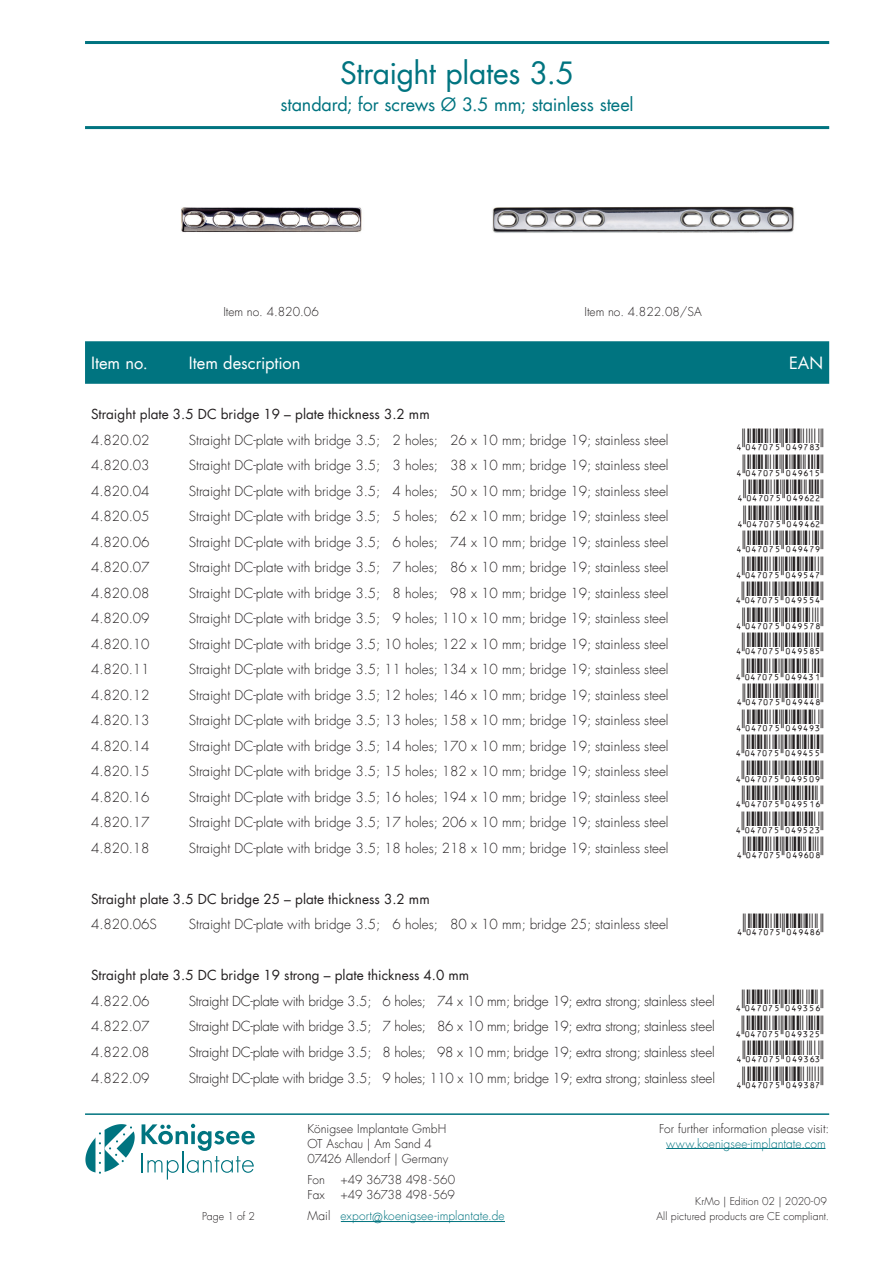
<style>
.page{position:relative;width:893px;height:1263px;background:#fff}
.page>*{position:absolute;margin:0;border:0;box-sizing:border-box;transform-origin:0 0}
.t1{font:30px "Futura Com";letter-spacing:-.01em;color:#007480}
.t2{font:18px "Futura Com";letter-spacing:-.01em;color:#007480}
.t3{font:16.5px "Futura Com";color:#fff}
.t4{font:300 13.5px "Futura Com";color:#231f20}
.t5{font:300 13.5px "Futura Com";letter-spacing:-.02em;color:#231f20}
.t6{font:13.5px "Futura Com";color:#231f20}
.t7{font:300 12px/15px "Futura Com";color:#231f20}
.t8{font:300 12px/21.3px "Futura Com";letter-spacing:.005em;color:#007480}
.t9{font:300 12px "Futura Com";letter-spacing:-.02em;color:#231f20}
.t10{font:300 10.5px "Futura Com";letter-spacing:.005em;color:#231f20}
.s1{color:#231f20}
.s2{font-size:13.5px}
</style>
<div class="page">
<hr style="left:85px;top:41px;width:744px;height:3px;background:#007480">
<hr style="left:85px;top:126px;width:744px;height:3px;background:#007480">
<hr style="left:85px;top:1113px;width:744px;height:2px;background:#007480">
<hr style="left:666px;top:1148px;width:159px;height:1px;background:#007480">
<hr style="left:141px;top:1152px;width:2px;height:20px;background:#007480">
<svg style="left:142px;top:1124px;width:113px;height:55px"></svg>
<svg style="left:85px;top:1124px;width:50px;height:50px"></svg>
<hr style="left:341px;top:1221px;width:164px;height:1px;background:#007480">
<div style="left:85px;top:341px;width:744px;height:43px;background:#007480"></div>
<img style="left:181px;top:206px;width:614px;height:27px">
<h1 class="t1" style="left:340px;top:52px;width:236px">Straight plates 3.5</h1>
<h2 class="t2" style="left:281px;top:92px;width:355px">standard; for screws Ø 3.5 mm; stainless steel</h2>
<p class="t7" style="left:223px;top:305px;width:97px">Item no. 4.820.06</p>
<p class="t7" style="left:584px;top:305px;width:119px">Item no. 4.822.08/SA</p>
<p class="t3" style="left:91px;top:352px;width:58px">Item no.</p>
<p class="t3" style="left:189px;top:352px;width:113px">Item description</p>
<p class="t3" style="left:789px;top:352px;width:36px">EAN</p>
<p class="t6" style="left:91px;top:405px;width:340px">Straight plate 3.5 DC bridge 19 – plate thickness 3.2 mm</p>
<p class="t4" style="left:91px;top:431px;width:60px">4.820.02</p>
<p class="t4" style="left:189px;top:431px;width:481px">Straight DC-plate with bridge 3.5; 2 holes; 26 x 10 mm; bridge 19; stainless steel</p>
<p class="t4" style="left:91px;top:456px;width:60px">4.820.03</p>
<p class="t4" style="left:189px;top:456px;width:481px">Straight DC-plate with bridge 3.5; 3 holes; 38 x 10 mm; bridge 19; stainless steel</p>
<p class="t4" style="left:91px;top:482px;width:60px">4.820.04</p>
<p class="t4" style="left:189px;top:482px;width:481px">Straight DC-plate with bridge 3.5; 4 holes; 50 x 10 mm; bridge 19; stainless steel</p>
<p class="t4" style="left:91px;top:507px;width:60px">4.820.05</p>
<p class="t4" style="left:189px;top:507px;width:481px">Straight DC-plate with bridge 3.5; 5 holes; 62 x 10 mm; bridge 19; stainless steel</p>
<p class="t4" style="left:91px;top:533px;width:60px">4.820.06</p>
<p class="t4" style="left:189px;top:533px;width:481px">Straight DC-plate with bridge 3.5; 6 holes; 74 x 10 mm; bridge 19; stainless steel</p>
<p class="t4" style="left:91px;top:558px;width:60px">4.820.07</p>
<p class="t4" style="left:189px;top:558px;width:481px">Straight DC-plate with bridge 3.5; 7 holes; 86 x 10 mm; bridge 19; stainless steel</p>
<p class="t4" style="left:91px;top:584px;width:60px">4.820.08</p>
<p class="t4" style="left:189px;top:584px;width:481px">Straight DC-plate with bridge 3.5; 8 holes; 98 x 10 mm; bridge 19; stainless steel</p>
<p class="t4" style="left:91px;top:609px;width:60px">4.820.09</p>
<p class="t4" style="left:189px;top:609px;width:481px">Straight DC-plate with bridge 3.5; 9 holes; 110 x 10 mm; bridge 19; stainless steel</p>
<p class="t4" style="left:91px;top:635px;width:60px">4.820.10</p>
<p class="t4" style="left:189px;top:635px;width:481px">Straight DC-plate with bridge 3.5; 10 holes; 122 x 10 mm; bridge 19; stainless steel</p>
<p class="t4" style="left:91px;top:660px;width:60px">4.820.11</p>
<p class="t4" style="left:189px;top:660px;width:481px">Straight DC-plate with bridge 3.5; 11 holes; 134 x 10 mm; bridge 19; stainless steel</p>
<p class="t4" style="left:91px;top:686px;width:60px">4.820.12</p>
<p class="t4" style="left:189px;top:686px;width:481px">Straight DC-plate with bridge 3.5; 12 holes; 146 x 10 mm; bridge 19; stainless steel</p>
<p class="t4" style="left:91px;top:711px;width:60px">4.820.13</p>
<p class="t4" style="left:189px;top:711px;width:481px">Straight DC-plate with bridge 3.5; 13 holes; 158 x 10 mm; bridge 19; stainless steel</p>
<p class="t4" style="left:91px;top:737px;width:60px">4.820.14</p>
<p class="t4" style="left:189px;top:737px;width:481px">Straight DC-plate with bridge 3.5; 14 holes; 170 x 10 mm; bridge 19; stainless steel</p>
<p class="t4" style="left:91px;top:762px;width:60px">4.820.15</p>
<p class="t4" style="left:189px;top:762px;width:481px">Straight DC-plate with bridge 3.5; 15 holes; 182 x 10 mm; bridge 19; stainless steel</p>
<p class="t4" style="left:91px;top:788px;width:60px">4.820.16</p>
<p class="t4" style="left:189px;top:788px;width:481px">Straight DC-plate with bridge 3.5; 16 holes; 194 x 10 mm; bridge 19; stainless steel</p>
<p class="t4" style="left:91px;top:814px;width:60px">4.820.17</p>
<p class="t4" style="left:189px;top:814px;width:481px">Straight DC-plate with bridge 3.5; 17 holes; 206 x 10 mm; bridge 19; stainless steel</p>
<p class="t4" style="left:91px;top:839px;width:60px">4.820.18</p>
<p class="t4" style="left:189px;top:839px;width:481px">Straight DC-plate with bridge 3.5; 18 holes; 218 x 10 mm; bridge 19; stainless steel</p>
<p class="t6" style="left:91px;top:890px;width:340px">Straight plate 3.5 DC bridge 25 – plate thickness 3.2 mm</p>
<p class="t4" style="left:91px;top:916px;width:67px">4.820.06S</p>
<p class="t4" style="left:189px;top:916px;width:481px">Straight DC-plate with bridge 3.5; 6 holes; 80 x 10 mm; bridge 25; stainless steel</p>
<p class="t6" style="left:91px;top:966px;width:380px">Straight plate 3.5 DC bridge 19 strong – plate thickness 4.0 mm</p>
<p class="t4" style="left:91px;top:992px;width:60px">4.822.06</p>
<p class="t5" style="left:189px;top:992px;width:528px">Straight DC-plate with bridge 3.5; 6 holes; 74 x 10 mm; bridge 19; extra strong; stainless steel</p>
<p class="t4" style="left:91px;top:1018px;width:60px">4.822.07</p>
<p class="t5" style="left:189px;top:1018px;width:528px">Straight DC-plate with bridge 3.5; 7 holes; 86 x 10 mm; bridge 19; extra strong; stainless steel</p>
<p class="t4" style="left:91px;top:1043px;width:60px">4.822.08</p>
<p class="t5" style="left:189px;top:1043px;width:528px">Straight DC-plate with bridge 3.5; 8 holes; 98 x 10 mm; bridge 19; extra strong; stainless steel</p>
<p class="t4" style="left:91px;top:1069px;width:60px">4.822.09</p>
<p class="t5" style="left:189px;top:1069px;width:528px">Straight DC-plate with bridge 3.5; 9 holes; 110 x 10 mm; bridge 19; extra strong; stainless steel</p>
<p class="t7" style="left:659px;top:1121px;width:171px">For further information please visit:</p>
<p class="t8" style="left:666px;top:1132px;width:161px">www.koenigsee-implantate.com</p>
<p class="t7" style="left:308px;top:1121px;width:142px">Königsee Implantate GmbH<br>OT Aschau | Am Sand 4<br>07426 Allendorf | Germany</p>
<p class="t7" style="left:308px;top:1172px;width:19px">Fon</p>
<p class="t9" style="left:341px;top:1172px;width:116px">+49 36738 498 - 560</p>
<p class="t7" style="left:308px;top:1187px;width:19px">Fax</p>
<p class="t8" style="left:308px;top:1184px;width:199px;text-indent:33px"><span class="s1">+49 36738 498 - 569<br>Mail</span> export<span class="s2">@</span>koenigsee-implantate.de</p>
<p class="t10" style="left:695px;top:1195px;width:133px">KrMo | Edition 02 | 2020-09</p>
<p class="t10" style="left:202px;top:1210px;width:54px">Page 1 of 2</p>
<p class="t10" style="left:656px;top:1210px;width:174px">All pictured products are CE compliant.</p>
</div>
